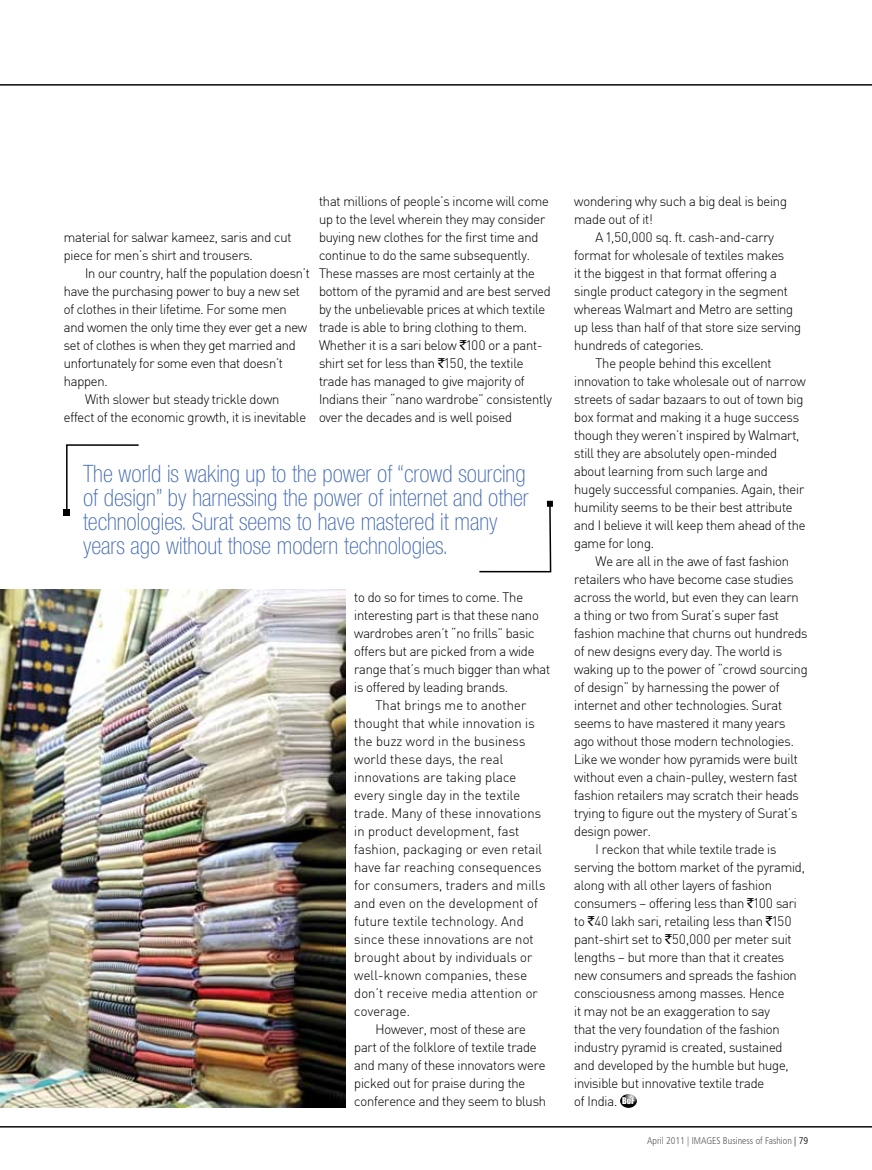
<style>
.page{position:relative;width:872px;height:1170px;background:#fff}
.page>*{position:absolute;margin:0;border:0;box-sizing:border-box;transform-origin:0 0}
.t1{font:100 condensed 24px/24px "Helvetica Neue";color:#436ab3}
.t2{font:300 13.5px/18px "Sapient Sans";letter-spacing:-.01em;color:#000}
.t3{font:300 13.5px "Sapient Sans";letter-spacing:.015em;color:#000}
.t4{font:300 condensed 9.75px "Frutiger";color:#58595b}
.s1{font-family:"Rupee Foradian";font-weight:400}
.s2{font-family:"Impact";font-weight:400;font-size:8.55px}
.s3{color:#000}
</style>
<div class="page">
<hr style="left:0;top:1126px;width:872px;height:1px;background:#000">
<svg style="left:620px;top:1094px;width:17px;height:13px"></svg>
<svg style="left:64px;top:444px;width:75px;height:72px"></svg>
<svg style="left:479px;top:500px;width:74px;height:73px"></svg>
<hr style="left:0;top:85px;width:872px;height:1px;background:#000">
<img style="left:0;top:589px;width:346px;height:518px">
<p class="t2" style="left:64px;top:228px;width:229px">material for salwar kameez, saris and cut piece for men’s shirt and trousers.</p>
<p class="t2" style="left:85px;top:264px;width:226px">In our country, half the population doesn’t</p>
<p class="t2" style="left:64px;top:282px;width:238px">have the purchasing power to buy a new set</p>
<p class="t2" style="left:64px;top:300px;width:224px">of clothes in their lifetime. For some men</p>
<p class="t2" style="left:64px;top:318px;width:245px">and women the only time they ever get a new</p>
<p class="t2" style="left:64px;top:335px;width:233px">set of clothes is when they get married and</p>
<p class="t2" style="left:64px;top:353px;width:221px">unfortunately for some even that doesn’t</p>
<p class="t2" style="left:64px;top:371px;width:45px">happen.</p>
<p class="t2" style="left:85px;top:389px;width:196px">With slower but steady trickle down</p>
<p class="t2" style="left:64px;top:407px;width:244px">effect of the economic growth, it is inevitable</p>
<p class="t2" style="left:319px;top:192px;width:234px">that millions of people’s income will come up to the level wherein they may consider buying new clothes for the first time and continue to do the same subsequently.<br>These masses are most certainly at the bottom of the pyramid and are best served by the unbelievable prices at which textile trade is able to bring clothing to them.<br>Whether it is a sari below <span class="s1">`</span>100 or a pant&shy;shirt set for less than <span class="s1">`</span>150, the textile trade has managed to give majority of Indians their “nano wardrobe” consistently over the decades and is well poised</p>
<h1 class="t1" style="left:83px;top:461px;width:447px">The world is waking up to the power of “crowd sourcing of design” by harnessing the power of internet and other technologies. Surat seems to have mastered it many years ago without those modern technologies.</h1>
<p class="t2" style="left:354px;top:587px;width:170px">to do so for times to come. The</p>
<p class="t2" style="left:354px;top:605px;width:186px">interesting part is that these nano</p>
<p class="t2" style="left:354px;top:623px;width:182px">wardrobes aren’t “no frills” basic</p>
<p class="t2" style="left:354px;top:641px;width:182px">offers but are picked from a wide</p>
<p class="t2" style="left:354px;top:659px;width:197px">range that’s much bigger than what</p>
<p class="t2" style="left:354px;top:677px;width:155px">is offered by leading brands.</p>
<p class="t3" style="left:375px;top:696px;width:152px">That brings me to another</p>
<p class="t3" style="left:354px;top:714px;width:182px">thought that while innovation is</p>
<p class="t3" style="left:354px;top:732px;width:173px">the buzz word in the business</p>
<p class="t3" style="left:354px;top:750px;width:151px">world these days, the real</p>
<p class="t3" style="left:354px;top:768px;width:164px">innovations are taking place</p>
<p class="t3" style="left:354px;top:786px;width:168px">every single day in the textile</p>
<p class="t3" style="left:354px;top:804px;width:188px">trade. Many of these innovations</p>
<p class="t3" style="left:354px;top:822px;width:167px">in product development, fast</p>
<p class="t3" style="left:354px;top:840px;width:189px">fashion, packaging or even retail</p>
<p class="t3" style="left:354px;top:858px;width:189px">have far reaching consequences</p>
<p class="t3" style="left:354px;top:876px;width:193px">for consumers, traders and mills</p>
<p class="t3" style="left:354px;top:894px;width:185px">and even on the development of</p>
<p class="t3" style="left:354px;top:912px;width:171px">future textile technology. And</p>
<p class="t3" style="left:354px;top:930px;width:181px">since these innovations are not</p>
<p class="t3" style="left:354px;top:948px;width:180px">brought about by individuals or</p>
<p class="t3" style="left:354px;top:966px;width:174px">well-known companies, these</p>
<p class="t3" style="left:354px;top:984px;width:185px">don’t receive media attention or</p>
<p class="t3" style="left:354px;top:1002px;width:57px">coverage.</p>
<p class="t2" style="left:375px;top:1019px;width:152px">However, most of these are</p>
<p class="t2" style="left:354px;top:1037px;width:184px">part of the folklore of textile trade</p>
<p class="t2" style="left:354px;top:1055px;width:193px">and many of these innovators were</p>
<p class="t2" style="left:354px;top:1073px;width:173px">picked out for praise during the</p>
<p class="t2" style="left:354px;top:1091px;width:193px">conference and they seem to blush</p>
<p class="t2" style="left:574px;top:191px;width:214px">wondering why such a big deal is being made out of it!</p>
<p class="t2" style="left:595px;top:227px;width:180px">A 1,50,000 sq. ft. cash-and-carry</p>
<p class="t2" style="left:574px;top:245px;width:211px">format for wholesale of textiles makes</p>
<p class="t2" style="left:574px;top:263px;width:204px">it the biggest in that format offering a</p>
<p class="t2" style="left:574px;top:281px;width:215px">single product category in the segment</p>
<p class="t2" style="left:574px;top:299px;width:220px">whereas Walmart and Metro are setting</p>
<p class="t2" style="left:574px;top:317px;width:228px">up less than half of that store size serving</p>
<p class="t2" style="left:574px;top:335px;width:131px">hundreds of categories.</p>
<p class="t2" style="left:595px;top:353px;width:178px">The people behind this excellent</p>
<p class="t2" style="left:574px;top:371px;width:233px">innovation to take wholesale out of narrow</p>
<p class="t2" style="left:574px;top:389px;width:231px">streets of sadar bazaars to out of town big</p>
<p class="t2" style="left:574px;top:407px;width:226px">box format and making it a huge success</p>
<p class="t2" style="left:574px;top:425px;width:227px">though they weren’t inspired by Walmart,</p>
<p class="t2" style="left:574px;top:443px;width:204px">still they are absolutely open-minded</p>
<p class="t2" style="left:574px;top:461px;width:195px">about learning from such large and</p>
<p class="t2" style="left:574px;top:479px;width:231px">hugely successful companies. Again, their</p>
<p class="t2" style="left:574px;top:497px;width:220px">humility seems to be their best attribute</p>
<p class="t2" style="left:574px;top:515px;width:233px">and I believe it will keep them ahead of the</p>
<p class="t2" style="left:574px;top:533px;width:81px">game for long.</p>
<p class="t2" style="left:595px;top:551px;width:195px">We are all in the awe of fast fashion</p>
<p class="t2" style="left:574px;top:569px;width:221px">retailers who have become case studies</p>
<p class="t2" style="left:574px;top:587px;width:226px">across the world, but even they can learn</p>
<p class="t2" style="left:574px;top:605px;width:206px">a thing or two from Surat’s super fast</p>
<p class="t2" style="left:574px;top:623px;width:235px">fashion machine that churns out hundreds</p>
<p class="t2" style="left:574px;top:641px;width:209px">of new designs every day. The world is</p>
<p class="t2" style="left:574px;top:659px;width:235px">waking up to the power of “crowd sourcing</p>
<p class="t2" style="left:574px;top:677px;width:207px">of design” by harnessing the power of</p>
<p class="t2" style="left:574px;top:695px;width:209px">internet and other technologies. Surat</p>
<p class="t2" style="left:574px;top:713px;width:213px">seems to have mastered it many years</p>
<p class="t2" style="left:574px;top:731px;width:221px">ago without those modern technologies.</p>
<p class="t2" style="left:574px;top:749px;width:225px">Like we wonder how pyramids were built</p>
<p class="t2" style="left:574px;top:767px;width:225px">without even a chain-pulley, western fast</p>
<p class="t2" style="left:574px;top:785px;width:226px">fashion retailers may scratch their heads</p>
<p class="t2" style="left:574px;top:803px;width:225px">trying to figure out the mystery of Surat’s</p>
<p class="t2" style="left:574px;top:821px;width:78px">design power.</p>
<p class="t2" style="left:595px;top:839px;width:182px">I reckon that while textile trade is</p>
<p class="t2" style="left:574px;top:857px;width:232px">serving the bottom market of the pyramid,</p>
<p class="t2" style="left:574px;top:875px;width:199px">along with all other layers of fashion</p>
<p class="t2" style="left:574px;top:893px;width:224px">consumers – offering less than <span class="s1">`</span>100 sari</p>
<p class="t2" style="left:574px;top:911px;width:219px">to <span class="s1">`</span>40 lakh sari, retailing less than <span class="s1">`</span>150</p>
<p class="t2" style="left:574px;top:929px;width:219px">pant-shirt set to <span class="s1">`</span>50,000 per meter suit</p>
<p class="t2" style="left:574px;top:947px;width:211px">lengths – but more than that it creates</p>
<p class="t2" style="left:574px;top:965px;width:224px">new consumers and spreads the fashion</p>
<p class="t2" style="left:574px;top:983px;width:212px">consciousness among masses. Hence</p>
<p class="t2" style="left:574px;top:1001px;width:197px">it may not be an exaggeration to say</p>
<p class="t2" style="left:574px;top:1019px;width:207px">that the very foundation of the fashion</p>
<p class="t2" style="left:574px;top:1037px;width:210px">industry pyramid is created, sustained</p>
<p class="t2" style="left:574px;top:1055px;width:216px">and developed by the humble but huge,</p>
<p class="t2" style="left:574px;top:1073px;width:191px">invisible but innovative textile trade</p>
<p class="t2" style="left:574px;top:1091px;width:62px">of India. <span class="s2">BoF</span></p>
<p class="t4" style="left:647px;top:1135px;width:162px">April 2011 | IMAGES Business of Fashion <span class="s3">| 79</span></p>
</div>
